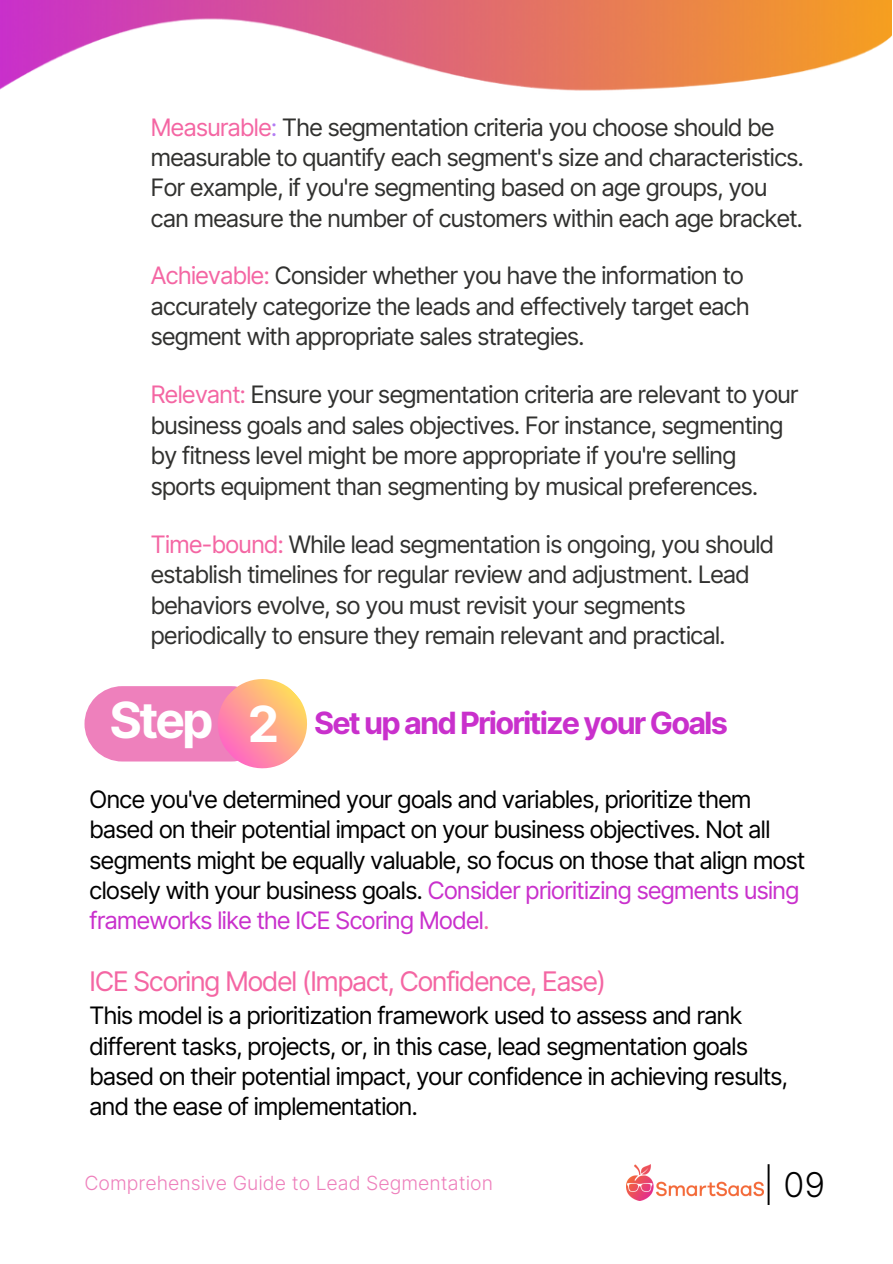
<style>
.page{position:relative;width:893px;height:1264px;background:#fff}
.page>*{position:absolute;margin:0;border:0;box-sizing:border-box;transform-origin:0 0}
.t1{font:700 49.8px "Inter";color:#fff}
.t2{font:300 34.05px "Inter";color:#000}
.t3{font:700 30.6px "Inter";letter-spacing:-.06em;color:#c930cc}
.t4{font:27px "Inter";letter-spacing:-.06em;color:#f466a3}
.t5{font:24px/30.3px "Inter";letter-spacing:-.05em;color:#31312f}
.t6{font:24px/30.3px "Inter";letter-spacing:-.05em;color:#000}
.t7{font:300 19.5px "Inter";color:#ee80bc}
.s1{color:#f466a3}
.s2{color:#b37ef4}
.s3{color:#c930cc}
</style>
<div class="page">
<svg style="left:84px;top:679px;width:223px;height:90px"></svg>
<img style="left:626px;top:1164px;width:137px;height:36px">
<img style="left:0;top:1px;width:891px;height:90px">
<p class="t5" style="left:150px;top:112px;width:655px"><span class="s1">Measurable</span><span class="s2">:</span> The segmentation criteria you choose should be measurable to quantify each segment's size and characteristics.<br>For example, if you're segmenting based on age groups, you can measure the number of customers within each age bracket.</p>
<p class="t5" style="left:150px;top:260px;width:601px"><span class="s1">Achievable:</span> Consider whether you have the information to accurately categorize the leads and effectively target each segment with appropriate sales strategies.</p>
<p class="t5" style="left:150px;top:379px;width:650px"><span class="s1">Relevant:</span> Ensure your segmentation criteria are relevant to your business goals and sales objectives. For instance, segmenting by fitness level might be more appropriate if you're selling sports equipment than segmenting by musical preferences.</p>
<p class="t5" style="left:150px;top:529px;width:625px"><span class="s1">Time-bound:</span> While lead segmentation is ongoing, you should establish timelines for regular review and adjustment. Lead behaviors evolve, so you must revisit your segments periodically to ensure they remain relevant and practical.</p>
<p class="t1" style="left:109px;top:689px;width:106px">Step</p>
<p class="t1" style="left:248px;top:693px;width:33px">2</p>
<p class="t3" style="left:314px;top:704px;width:415px">Set up and Prioritize your Goals</p>
<p class="t6" style="left:89px;top:784px;width:717px">Once you've determined your goals and variables, prioritize them based on their potential impact on your business objectives. Not all segments might be equally valuable, so focus on those that align most closely with your business goals. <span class="s3">Consider prioritizing segments using frameworks like the ICE Scoring Model</span><span class="s1">.</span></p>
<p class="t4" style="left:89px;top:965px;width:518px">ICE Scoring Model (Impact, Confidence, Ease)</p>
<p class="t6" style="left:89px;top:1000px;width:700px">This model is a prioritization framework used to assess and rank different tasks, projects, or, in this case, lead segmentation goals based on their potential impact, your confidence in achieving results, and the ease of implementation.</p>
<p class="t7" style="left:84px;top:1171px;width:410px">Comprehensive Guide to Lead Segmentation</p>
<p class="t2" style="left:763px;top:1163px;width:63px">| 09</p>
</div>
